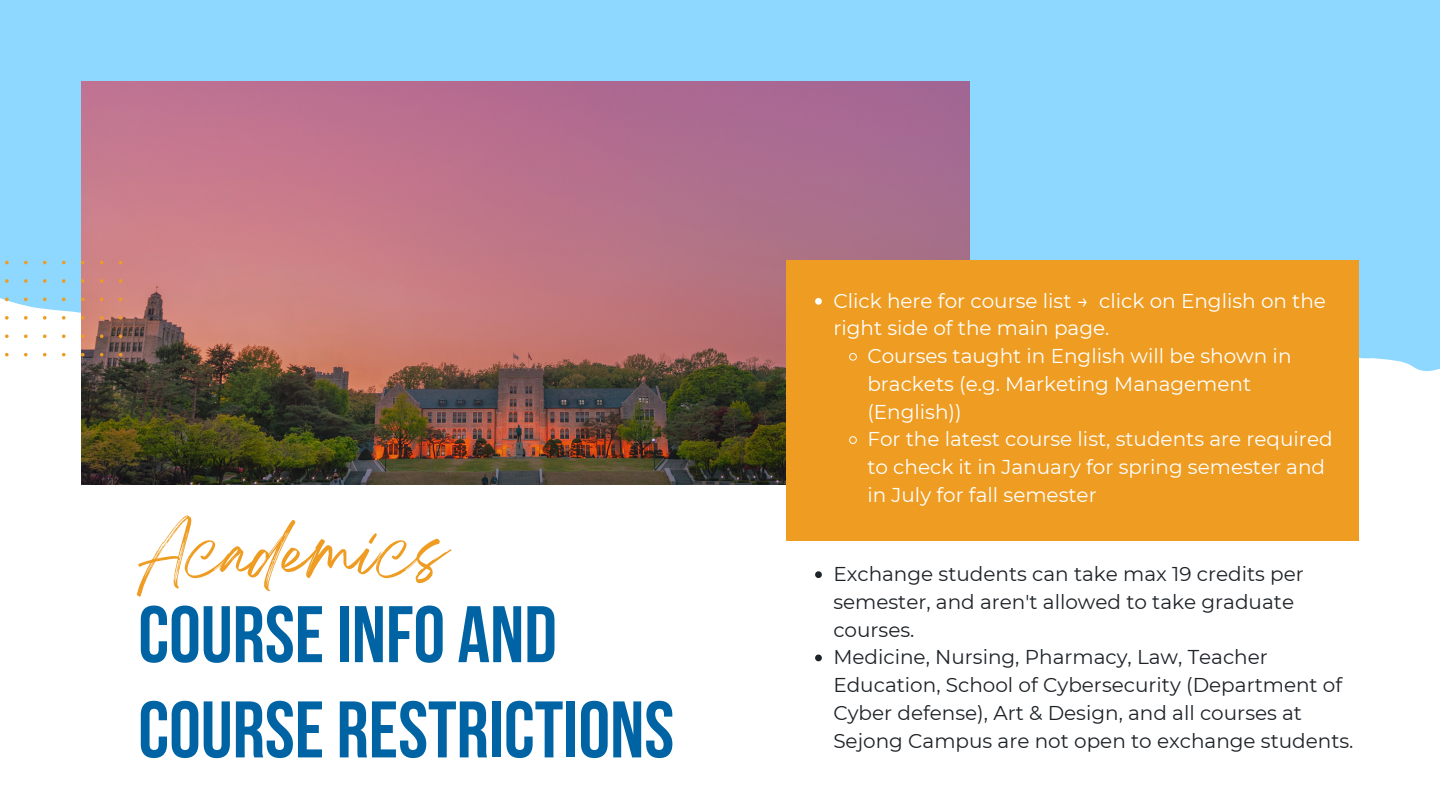
<style>
.page{position:relative;width:1440px;height:810px;background:#fff}
.page>*{position:absolute;margin:0;border:0;box-sizing:border-box;transform-origin:0 0}
.t1{font:700 80px/95.2px "Bebas Neue";color:#0064a4}
.t2{font:55px "Breathing";color:#ee9c22}
.t3{font:20px/27.8px "Montserrat";color:#1e2328}
.t4{font:20px/27.8px "Montserrat";color:#fff}
</style>
<div class="page">
<div style="left:0;top:0;width:1440px;height:372px;background:#8ed8ff"></div>
<img style="left:81px;top:82px;width:889px;height:402px">
<div style="left:787px;top:261px;width:572px;height:280px;background:#ee9c22"></div>
<svg style="left:0;top:261px;width:122px;height:95px"></svg>
<svg style="left:815px;top:571px;width:7px;height:7px"></svg>
<svg style="left:815px;top:655px;width:7px;height:6px"></svg>
<svg style="left:815px;top:298px;width:7px;height:7px"></svg>
<svg style="left:849px;top:353px;width:8px;height:8px"></svg>
<svg style="left:849px;top:436px;width:8px;height:8px"></svg>
<p class="t2" style="left:138px;top:536px;width:310px">Academics</p>
<p class="t1" style="left:138px;top:595px;width:537px">COURSEINFO AND<br>COURSE RESTRICTIONS</p>
<p class="t4" style="left:833px;top:287px;width:494px">Click here for course list → click on English on the right side of the main page.</p>
<p class="t4" style="left:867px;top:342px;width:426px">Courses taught in English will be shown in brackets (e.g. Marketing Management (English))</p>
<p class="t4" style="left:867px;top:425px;width:467px">For the latest course list, students are required to check it in January for spring semester and in July for fall semester</p>
<p class="t3" style="left:833px;top:560px;width:472px">Exchange students can take max 19 credits per semester, and aren't allowed to take graduate courses.</p>
<p class="t3" style="left:833px;top:643px;width:522px">Medicine, Nursing, Pharmacy, Law, Teacher Education, School of Cybersecurity (Department of Cyber defense), Art &amp; Design, and all courses at Sejong Campus are not open to exchange students.</p>
</div>
